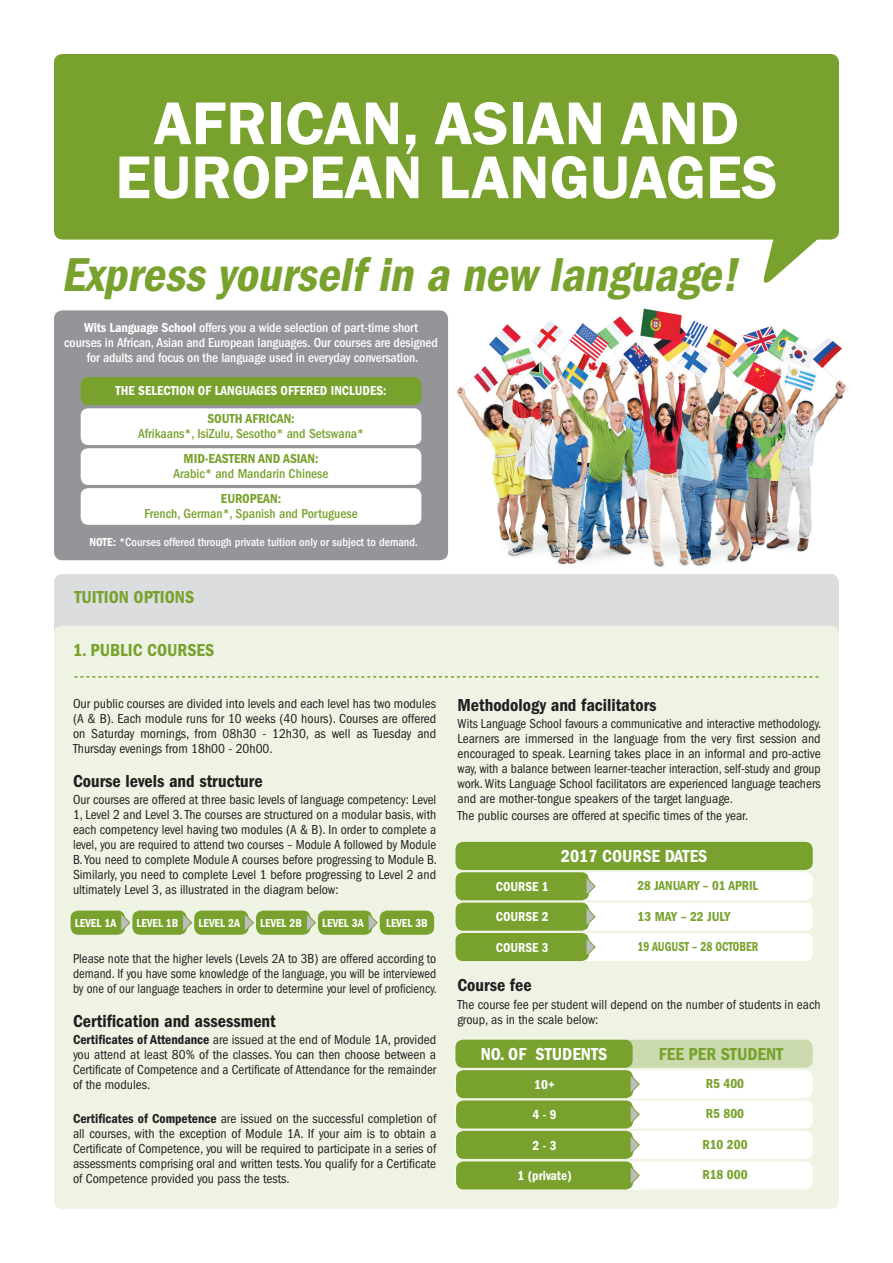
<style>
.page{position:relative;width:893px;height:1263px;background:#fff}
.page>*{position:absolute;margin:0;border:0;box-sizing:border-box;transform-origin:0 0}
.t1{font:600 62.4px/54px "Franklin Got Itc T";color:#fff;text-align:center}
.t2{font:italic 49.2px "ITC Franklin Gothic Std Dm Cd";color:#78a22d}
.t3{font:18px "ITC Franklin Gothic Std Dm Cd";color:#231f20}
.t4{font:18px "ITC Franklin Gothic Std Dm Cd";color:#78a22d}
.t5{font:18px "ITC Franklin Gothic Std Dm Cd";color:#fff}
.t6{font:condensed 13.5px/15px "ITC Franklin Gothic Std";color:#231f20;text-align:justify}
.t7{font:condensed 13.5px/15px "ITC Franklin Gothic Std";color:#231f20;text-align:justify;scale:.96 1}
.t8{font:500 condensed 13.5px/15px "ITC Franklin Gothic Std";letter-spacing:-.01em;color:#fff;text-align:center}
.t9{font:500 condensed 13.5px/15px "ITC Franklin Gothic Std";color:#78a22d;text-align:center}
.t10{font:13.5px "ITC Franklin Gothic Std Dm Cd";color:#fff}
.t11{font:13.5px "ITC Franklin Gothic Std Dm Cd";color:#78a22d}
.t12{font:13.5px "ITC Franklin Gothic Std Dm Cd";color:#78a22d;scale:.88 1}
.t13{font:500 condensed 12px "ITC Franklin Gothic Std";color:#fff}
.t14{font:12px "ITC Franklin Gothic Std Dm Cd";color:#fff}
.s1{font-family:"ITC Franklin Gothic Std Dm Cd";font-weight:400;font-stretch:normal}
.s2{font-family:"ITC Franklin Gothic Std Dm Cd";font-stretch:normal}
</style>
<div class="page">
<img style="left:455px;top:308px;width:394px;height:260px">
<div style="left:54px;top:54px;width:785px;height:186px;background:#78a22d;border-radius:9px"></div>
<svg style="left:761px;top:232px;width:78px;height:51px"></svg>
<div style="left:54px;top:310px;width:394px;height:250px;background:#939598;border-radius:9px"></div>
<div style="left:54px;top:574px;width:785px;height:108px;background:#dcdddf;border-radius:9px"></div>
<div style="left:54px;top:625px;width:785px;height:584px;background:#eef3e3;border-radius:9px"></div>
<svg style="left:74px;top:676px;width:745px;height:2px"></svg>
<div style="left:71px;top:910px;width:54px;height:25px;background:#78a22d;border-radius:8px"></div>
<div style="left:132px;top:910px;width:55px;height:25px;background:#78a22d;border-radius:8px"></div>
<div style="left:194px;top:910px;width:55px;height:25px;background:#78a22d;border-radius:8px"></div>
<div style="left:256px;top:910px;width:54px;height:25px;background:#78a22d;border-radius:8px"></div>
<div style="left:318px;top:910px;width:54px;height:25px;background:#78a22d;border-radius:8px"></div>
<div style="left:380px;top:910px;width:54px;height:25px;background:#78a22d;border-radius:8px"></div>
<svg style="left:120px;top:911px;width:11px;height:23px"></svg>
<svg style="left:182px;top:911px;width:11px;height:23px"></svg>
<svg style="left:244px;top:911px;width:10px;height:23px"></svg>
<svg style="left:306px;top:911px;width:10px;height:23px"></svg>
<svg style="left:368px;top:911px;width:10px;height:23px"></svg>
<div style="left:455px;top:842px;width:358px;height:28px;background:#78a22d;border-radius:8px"></div>
<div style="left:455px;top:872px;width:358px;height:28px;background:#fff;border-radius:8px"></div>
<div style="left:455px;top:872px;width:134px;height:28px;background:#78a22d;border-radius:8px"></div>
<svg style="left:586px;top:875px;width:10px;height:22px"></svg>
<div style="left:455px;top:903px;width:358px;height:28px;background:#fff;border-radius:8px"></div>
<div style="left:455px;top:903px;width:134px;height:28px;background:#78a22d;border-radius:8px"></div>
<svg style="left:586px;top:905px;width:10px;height:23px"></svg>
<div style="left:455px;top:933px;width:358px;height:28px;background:#fff;border-radius:8px"></div>
<div style="left:455px;top:933px;width:134px;height:28px;background:#78a22d;border-radius:8px"></div>
<svg style="left:586px;top:936px;width:10px;height:22px"></svg>
<div style="left:455px;top:1040px;width:358px;height:28px;background:#cadaac;border-radius:8px"></div>
<div style="left:455px;top:1070px;width:358px;height:28px;background:#fff;border-radius:8px"></div>
<div style="left:456px;top:1070px;width:177px;height:28px;background:#78a22d;border-radius:8px"></div>
<svg style="left:630px;top:1073px;width:10px;height:22px"></svg>
<div style="left:455px;top:1100px;width:358px;height:28px;background:#fff;border-radius:8px"></div>
<div style="left:456px;top:1100px;width:177px;height:28px;background:#78a22d;border-radius:8px"></div>
<svg style="left:630px;top:1103px;width:10px;height:23px"></svg>
<div style="left:455px;top:1131px;width:358px;height:28px;background:#fff;border-radius:8px"></div>
<div style="left:456px;top:1131px;width:177px;height:28px;background:#78a22d;border-radius:8px"></div>
<svg style="left:630px;top:1134px;width:10px;height:22px"></svg>
<div style="left:455px;top:1161px;width:358px;height:28px;background:#fff;border-radius:8px"></div>
<div style="left:456px;top:1161px;width:177px;height:28px;background:#78a22d;border-radius:8px"></div>
<svg style="left:630px;top:1164px;width:10px;height:22px"></svg>
<div style="left:455px;top:1040px;width:178px;height:28px;background:#78a22d;border-radius:8px"></div>
<div style="left:81px;top:408px;width:340px;height:37px;background:#fff;border-radius:8px"></div>
<div style="left:81px;top:377px;width:340px;height:28px;background:#78a22d;border-radius:8px"></div>
<div style="left:81px;top:448px;width:340px;height:37px;background:#fff;border-radius:8px"></div>
<div style="left:81px;top:488px;width:340px;height:37px;background:#fff;border-radius:8px"></div>
<p class="t1" style="left:115px;top:96px;width:664px">AFRICAN, ASIAN AND<br>EUROPEAN LANGUAGES</p>
<p class="t2" style="left:61px;top:247px;width:688px">Express yourselfin a new language!</p>
<p class="t8" style="left:64px;top:321px;width:375px"><span class="s1">Wits Language School</span> offers you a wide selection of part-time short courses in African, Asian and European languages. Our courses are designed for adults and focus on the language used in everyday conversation.</p>
<p class="t10" style="left:115px;top:383px;width:273px">THE SELECTION OF LANGUAGES OFFERED INCLUDES:</p>
<p class="t9" style="left:138px;top:411px;width:227px"><span class="s1">SOUTH AFRICAN:<br></span>Afrikaans*, IsiZulu, Sesotho* and Setswana*</p>
<p class="t9" style="left:174px;top:451px;width:156px"><span class="s1">MID-EASTERN AND ASIAN:<br></span>Arabic* and Mandarin Chinese</p>
<p class="t9" style="left:144px;top:491px;width:215px"><span class="s1">EUROPEAN:<br></span>French, German*, Spanish and Portuguese</p>
<p class="t13" style="left:90px;top:535px;width:330px"><span class="s1">NOTE:</span> *Courses offered through private tuition only or subject to demand.</p>
<p class="t4" style="left:74px;top:587px;width:121px">TUITION OPTIONS</p>
<p class="t4" style="left:73px;top:639px;width:143px">1. PUBLIC COURSES</p>
<p class="t6" style="left:73px;top:696px;width:365px">Our public courses are divided into levels and each level has two modules (A &amp; B). Each module runs for 10 weeks (40 hours). Courses are offered on Saturday mornings, from 08h30 - 12h30, as well as Tuesday and Thursday evenings from 18h00 - 20h00.</p>
<p class="t3" style="left:73px;top:771px;width:191px">Course levels and structure</p>
<p class="t6" style="left:73px;top:792px;width:365px">Our courses are offered at three basic levels of language competency: Level 1, Level 2 and Level 3. The courses are structured on a modular basis, with each competency level having two modules (A &amp; B). In order to complete a level, you are required to attend two courses – Module A followed by Module B. You need to complete Module A courses before progressing to Module B.<br>Similarly, you need to complete Level 1 before progressing to Level 2 and ultimately Level 3, as illustrated in the diagram below:</p>
<p class="t14" style="left:75px;top:916px;width:43px">LEVEL 1A</p>
<p class="t14" style="left:137px;top:916px;width:43px">LEVEL 1B</p>
<p class="t14" style="left:198px;top:916px;width:43px">LEVEL 2A</p>
<p class="t14" style="left:260px;top:916px;width:43px">LEVEL 2B</p>
<p class="t14" style="left:322px;top:916px;width:43px">LEVEL 3A</p>
<p class="t14" style="left:386px;top:916px;width:43px">LEVEL 3B</p>
<p class="t6" style="left:73px;top:951px;width:365px">Please note that the higher levels (Levels 2A to 3B) are offered according to demand. If you have some knowledge of the language, you will be interviewed by one of our language teachers in order to determine your level of proficiency.</p>
<p class="t3" style="left:73px;top:1011px;width:204px">Certification and assessment</p>
<p class="t6" style="left:73px;top:1032px;width:365px"><span class="s2">Certificates of Attendance</span> are issued at the end of Module 1A, provided you attend at least 80% of the classes. You can then choose between a Certificate of Competence and a Certificate of Attendance for the remainder of the modules.</p>
<p class="t6" style="left:73px;top:1111px;width:365px"><span class="s2">Certificates of Competence</span> are issued on the successful completion of all courses, with the exception of Module 1A. If your aim is to obtain a Certificate of Competence, you will be required to participate in a series of assessments comprising oral and written tests. You qualify for a Certificate of Competence provided you pass the tests.</p>
<p class="t3" style="left:457px;top:694px;width:201px">Methodology and facilitators</p>
<p class="t7" style="left:457px;top:716px;width:380px">Wits Language School favours a communicative and interactive methodology.<br>Learners are immersed in the language from the very first session and encouraged to speak. Learning takes place in an informal and pro-active way, with a balance between learner-teacher interaction, self-study and group work. Wits Language School facilitators are experienced language teachers and are mother-tongue speakers of the target language.</p>
<p class="t6" style="left:457px;top:808px;width:292px">The public courses are offered at specific times of the year.</p>
<p class="t5" style="left:561px;top:846px;width:148px">2017 COURSE DATES</p>
<p class="t10" style="left:496px;top:879px;width:54px">COURSE 1</p>
<p class="t11" style="left:637px;top:878px;width:122px">28 JANUARY – 01 APRIL</p>
<p class="t10" style="left:496px;top:909px;width:54px">COURSE 2</p>
<p class="t11" style="left:637px;top:908px;width:95px">13 MAY – 22 JULY</p>
<p class="t10" style="left:496px;top:940px;width:54px">COURSE 3</p>
<p class="t12" style="left:637px;top:939px;width:139px">19 AUGUST – 28 OCTOBER</p>
<p class="t3" style="left:457px;top:975px;width:76px">Course fee</p>
<p class="t6" style="left:457px;top:997px;width:365px">The course fee per student will depend on the number of students in each group, as in the scale below:</p>
<p class="t5" style="left:481px;top:1044px;width:128px">NO. OF STUDENTS</p>
<p class="t10" style="left:534px;top:1077px;width:22px">10+</p>
<p class="t10" style="left:532px;top:1107px;width:26px">4 - 9</p>
<p class="t10" style="left:532px;top:1137px;width:26px">2 - 3</p>
<p class="t4" style="left:659px;top:1044px;width:126px">FEE PER STUDENT</p>
<p class="t11" style="left:706px;top:1076px;width:40px">R5 400</p>
<p class="t11" style="left:706px;top:1106px;width:40px">R5 800</p>
<p class="t11" style="left:702px;top:1136px;width:47px">R10 200</p>
<p class="t10" style="left:517px;top:1168px;width:56px">1 (private)</p>
<p class="t11" style="left:702px;top:1167px;width:47px">R18 000</p>
</div>
